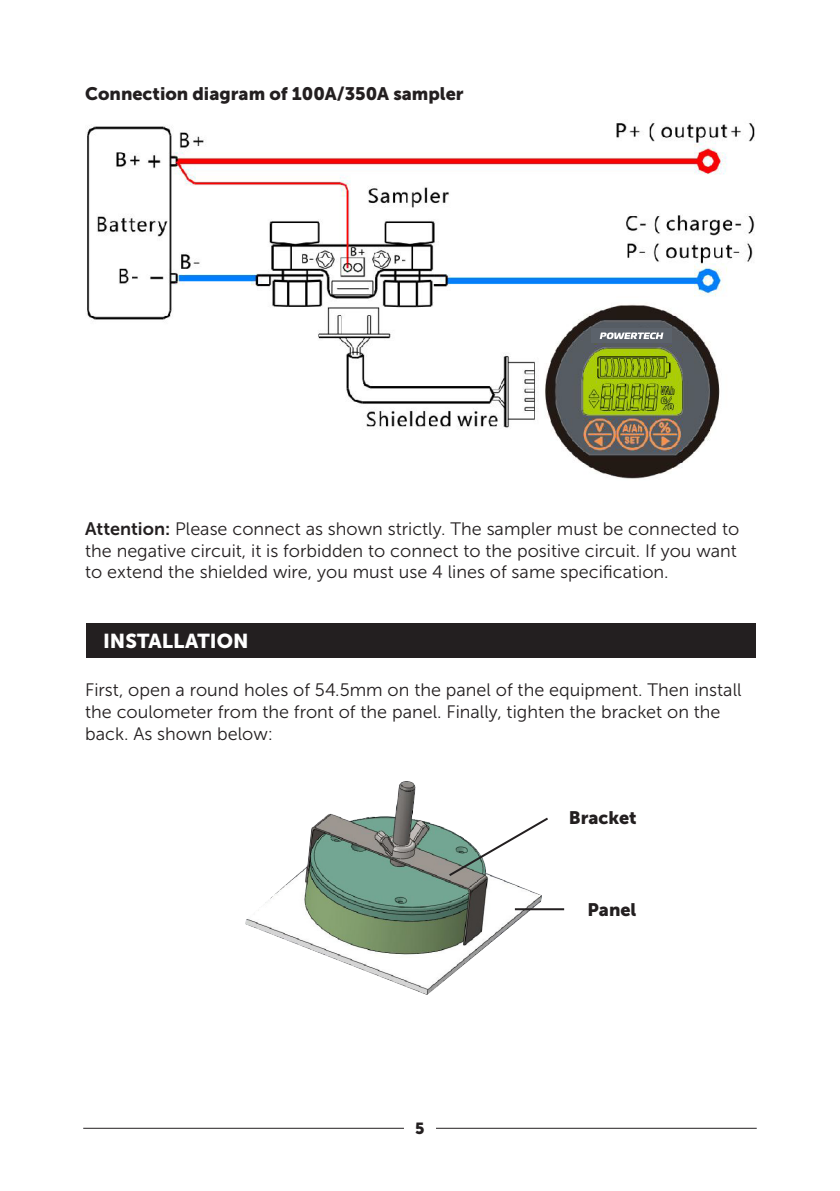
<style>
.page{position:relative;width:840px;height:1191px;background:#fff}
.page>*{position:absolute;margin:0;border:0;box-sizing:border-box;transform-origin:0 0}
.t1{font:20px "Museo Sans 900";color:#fff}
.t2{font:18px/21.6px "Museo Sans 300";color:#231f20}
.t3{font:18px "Museo Sans 900";color:#231f20}
.t4{font:16px "Museo Sans 900";color:#231f20}
.s1{font-family:"Museo Sans 700"}
</style>
<div class="page">
<hr style="left:83px;top:1128px;width:321px;height:1px;background:#231f20">
<hr style="left:436px;top:1128px;width:320px;height:1px;background:#231f20">
<div style="left:86px;top:623px;width:669px;height:35px;background:#231f20"></div>
<img style="left:87px;top:121px;width:668px;height:358px">
<div style="left:591px;top:328px;width:80px;height:14px;background:#5b626b"></div>
<svg style="left:599px;top:332px;width:64px;height:7px"></svg>
<img style="left:245px;top:781px;width:296px;height:213px">
<svg style="left:446px;top:815px;width:102px;height:63px"></svg>
<hr style="left:514px;top:908px;width:50px;height:2px;background:#231f20">
<p class="t3" style="left:85px;top:84px;width:380px">Connection diagram of 100A/350A sampler</p>
<p class="t2" style="left:85px;top:518px;width:655px"><span class="s1">Attention:</span> Please connect as shown strictly. The sampler must be connected to the negative circuit, it is forbidden to connect to the positive circuit. If you want to extend the shielded wire, you must use 4 lines of same specification.</p>
<p class="t1" style="left:103px;top:630px;width:147px">INSTALLATION</p>
<p class="t2" style="left:85px;top:679px;width:657px">First, open a round holes of 54.5mm on the panel of the equipment. Then install the coulometer from the front of the panel. Finally, tighten the bracket on the back. As shown below:</p>
<p class="t3" style="left:568px;top:808px;width:69px">Bracket</p>
<p class="t4" style="left:415px;top:1119px;width:11px">5</p>
<p class="t3" style="left:587px;top:899px;width:50px">Panel</p>
</div>
